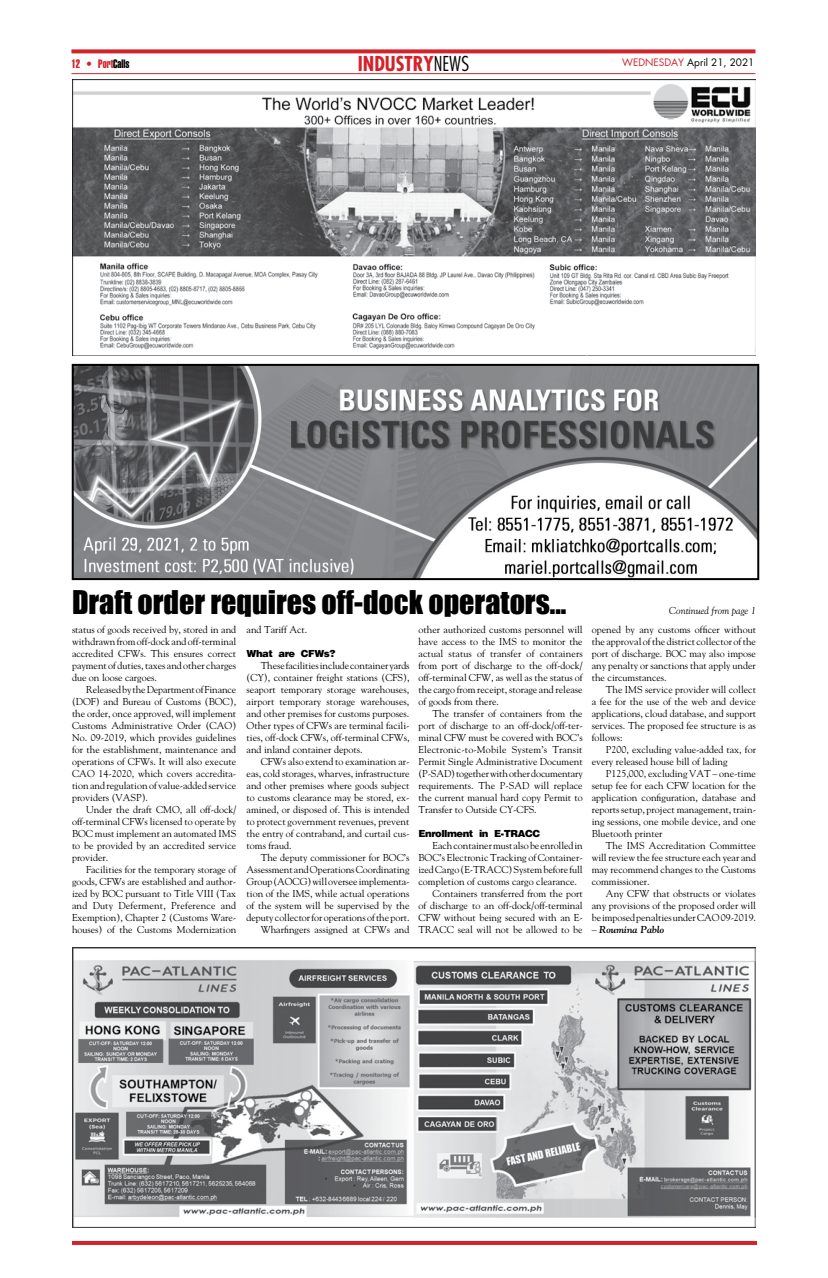
<style>
.page{position:relative;width:828px;height:1278px;background:#fff}
.page>*{position:absolute;margin:0;border:0;box-sizing:border-box;transform-origin:0 0}
.t1{font:30px "Impact";color:#000}
.t2{font:700 condensed 20px "Futura";color:#d2232a}
.t3{font:12px "Helvetica Extra Compressed";color:#d2232a}
.t4{font:10px/12px "Goudy";color:#000;text-align:justify}
.t5{font:900 10px "Helvetica";letter-spacing:-.05em;color:#000}
.t6{font:10px "Futura";color:#000}
.t7{font:italic 10px "Goudy";color:#000}
.t8{font:italic 700 10px "Goudy";color:#000}
.s1{color:#000}
.s2{font-weight:300;color:#000}
.s3{color:#d2232a}
.s4{font-weight:400;font-style:normal}
</style>
<div class="page">
<hr style="left:72px;top:1241px;width:685px;height:4px;background:#d2232a">
<hr style="left:71px;top:73px;width:684px;height:1px;background:#d2232a">
<svg style="left:71px;top:49px;width:684px;height:4px;background:#d6383f"></svg>
<img style="left:72px;top:947px;width:684px;height:281px">
<img style="left:72px;top:79px;width:684px;height:276px">
<img style="left:75px;top:367px;width:681px;height:210px">
<div style="left:72px;top:364px;width:687px;height:216px;border:2px solid #000"></div>
<p class="t3" style="left:71px;top:57px;width:60px">12 • Port<span class="s1">Calls</span></p>
<h2 class="t2" style="left:358px;top:51px;width:113px">INDUSTRY<span class="s2">NEWS</span></h2>
<p class="t6" style="left:622px;top:56px;width:134px"><span class="s3">WEDNESDAY</span> April 21, 2021</p>
<h1 class="t1" style="left:72px;top:579px;width:496px">Draft order requires off-dock operators...</h1>
<p class="t4" style="left:72px;top:623px;width:166px">status of goods received by, stored in and withdrawn from off-dock and off-terminal accredited CFWs. This ensures correct payment of duties, taxes and other charges due on loose cargoes.</p>
<p class="t4" style="left:72px;top:683px;width:166px;text-indent:14px">Released by the Department of Finance (DOF) and Bureau of Customs (BOC), the order, once approved, will implement Customs Administrative Order (CAO)<br>No. 09-2019, which provides guidelines for the establishment, maintenance and operations of CFWs. It will also execute CAO 14-2020, which covers accredita&shy;tion and regulation of value-added service providers (VASP).</p>
<p class="t4" style="left:72px;top:803px;width:166px;text-indent:14px">Under the draft CMO, all off-dock/ off-terminal CFWs licensed to operate by BOC must implement an automated IMS to be provided by an accredited service provider.</p>
<p class="t4" style="left:72px;top:863px;width:166px;text-indent:14px">Facilities for the temporary storage of goods, CFWs are established and author&shy;ized by BOC pursuant to Title VIII (Tax and Duty Deferment, Preference and Exemption), Chapter 2 (Customs Ware&shy;houses) of the Customs Modernization</p>
<p class="t4" style="left:247px;top:623px;width:62px">and Tariff Act.</p>
<p class="t5" style="left:247px;top:647px;width:91px">What are CFWs?</p>
<p class="t4" style="left:247px;top:659px;width:164px;text-indent:14px">These facilities include container yards (CY), container freight stations (CFS), seaport temporary storage warehouses, airport temporary storage warehouses, and other premises for customs purposes.<br>Other types of CFWs are terminal facili&shy;ties, off-dock CFWs, off-terminal CFWs, and inland container depots.</p>
<p class="t4" style="left:247px;top:755px;width:164px;text-indent:14px">CFWs also extend to examination ar&shy;eas, cold storages, wharves, infrastructure and other premises where goods subject to customs clearance may be stored, ex&shy;amined, or disposed of. This is intended to protect government revenues, prevent the entry of contraband, and curtail cus&shy;toms fraud.</p>
<p class="t4" style="left:247px;top:851px;width:164px;text-align:right">The deputy commissioner for BOC’s Assessment and Operations Coordinating Group (AOCG) will oversee implementa&shy;tion of the IMS, while actual operations of the system will be supervised by the deputy collector for operations of the port.<br>Wharfingers assigned at CFWs and</p>
<p class="t4" style="left:418px;top:623px;width:166px">other authorized customs personnel will have access to the IMS to monitor the actual status of transfer of containers from port of discharge to the off-dock/ off-terminal CFW, as well as the status of the cargo from receipt, storage and release of goods from there.</p>
<p class="t4" style="left:418px;top:707px;width:166px;text-indent:14px">The transfer of containers from the port of discharge to an off-dock/off-ter&shy;minal CFW must be covered with BOC’s Electronic-to-Mobile System’s Transit Permit Single Administrative Document (P-SAD) together with other documentary requirements. The P-SAD will replace the current manual hard copy Permit to Transfer to Outside CY-CFS.</p>
<p class="t5" style="left:418px;top:827px;width:123px">Enrollment in E-TRACC</p>
<p class="t4" style="left:433px;top:839px;width:152px">Each container must also be enrolled in</p>
<p class="t4" style="left:418px;top:851px;width:166px">BOC’s Electronic Tracking of Container-</p>
<p class="t4" style="left:418px;top:863px;width:166px">ized Cargo (E-TRACC) System before full</p>
<p class="t4" style="left:418px;top:875px;width:160px">completion of customs cargo clearance.</p>
<p class="t4" style="left:433px;top:887px;width:152px">Containers transferred from the port</p>
<p class="t4" style="left:418px;top:899px;width:166px">of discharge to an off-dock/off-terminal</p>
<p class="t4" style="left:418px;top:911px;width:166px">CFW without being secured with an E-</p>
<p class="t4" style="left:418px;top:923px;width:166px">TRACC seal will not be allowed to be</p>
<p class="t7" style="left:669px;top:604px;width:88px">Continued from page 1</p>
<p class="t4" style="left:592px;top:623px;width:166px">opened by any customs officer without the approval of the district collector of the port of discharge. BOC may also impose any penalty or sanctions that apply under the circumstances.</p>
<p class="t4" style="left:592px;top:683px;width:166px;text-indent:14px">The IMS service provider will collect a fee for the use of the web and device applications, cloud database, and support services. The proposed fee structure is as follows:</p>
<p class="t4" style="left:592px;top:743px;width:166px;text-indent:14px">P200, excluding value-added tax, for every released house bill of lading</p>
<p class="t4" style="left:592px;top:767px;width:166px;text-indent:14px">P125,000, excluding VAT – one-time setup fee for each CFW location for the application configuration, database and reports setup, project management, train&shy;ing sessions, one mobile device, and one Bluetooth printer</p>
<p class="t4" style="left:592px;top:839px;width:166px;text-indent:14px">The IMS Accreditation Committee will review the fee structure each year and may recommend changes to the Customs commissioner.</p>
<p class="t4" style="left:592px;top:887px;width:166px;text-indent:14px">Any CFW that obstructs or violates any provisions of the proposed order will be imposed penalties under CAO 09-2019.</p>
<p class="t8" style="left:592px;top:923px;width:74px"><span class="s4">–</span> Roumina Pablo</p>
</div>
